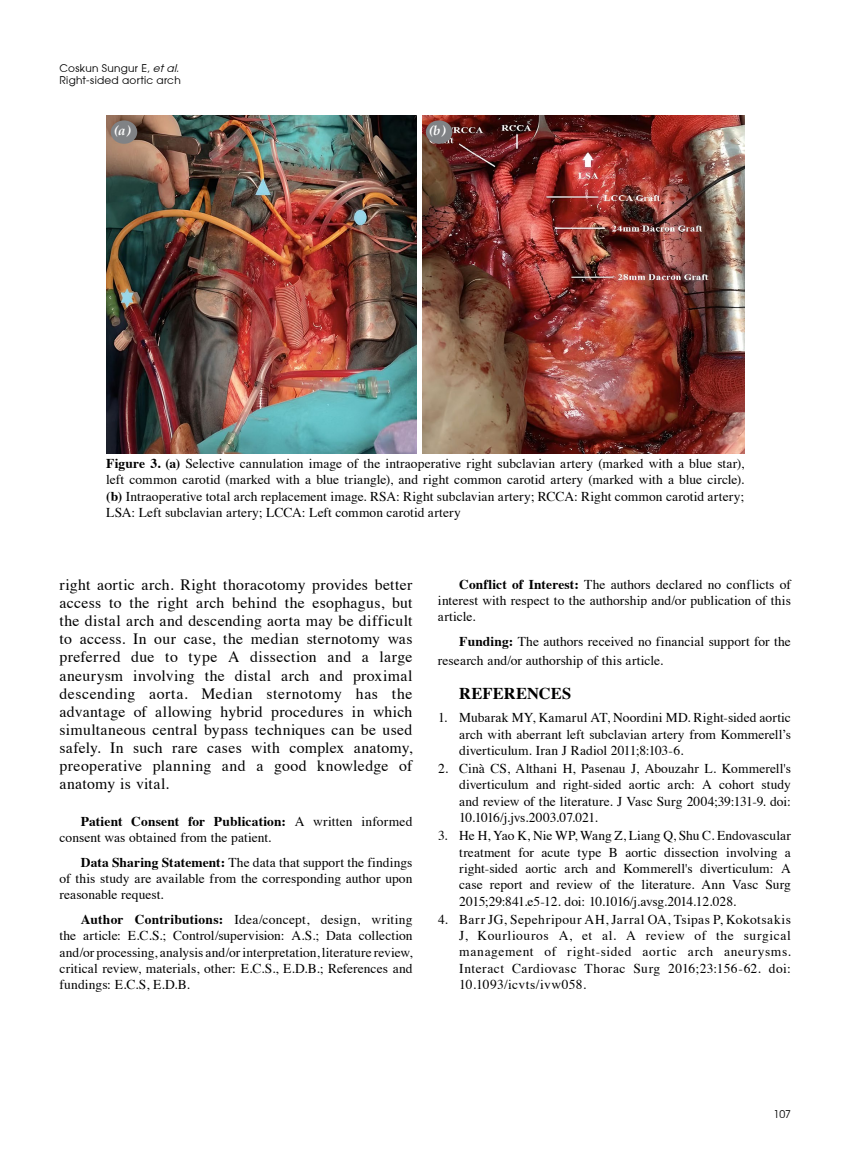
<style>
.page{position:relative;width:859px;height:1170px;background:#fff}
.page>*{position:absolute;margin:0;border:0;box-sizing:border-box;transform-origin:0 0}
.t1{font:700 16.5px "Times";color:#000}
.t2{font:15.75px/18px "Times";letter-spacing:.02em;color:#000;text-align:justify}
.t3{font:13.5px/16.4px "Times";letter-spacing:.005em;color:#000;text-align:justify}
.t4{font:italic 700 13.5px "Palatino";color:#fff}
.t5{font:10.5px/12.6px "Avant Garde";letter-spacing:.03em;color:#000}
.s1{font-style:italic}
.s2{font-weight:700}
</style>
<div class="page">
<img style="left:106px;top:116px;width:638px;height:337px">
<hr style="left:417px;top:115px;width:4px;height:339px;background:#fff">
<div style="left:111px;top:120px;width:26px;height:24px;background:#808285;border-radius:50%"></div>
<div style="left:426px;top:120px;width:26px;height:24px;background:#808285;border-radius:50%"></div>
<p class="t5" style="left:60px;top:61px;width:124px">Coskun Sungur E, <span class="s1">etal.<br></span>Right-sided aortic arch</p>
<p class="t4" style="left:114px;top:119px;width:18px">(a)</p>
<p class="t4" style="left:429px;top:119px;width:17px">(b)</p>
<p class="t3" style="left:106px;top:453px;width:639px"><span class="s2">Figure 3. (a)</span> Selective cannulation image of the intraoperative right subclavian artery (marked with a blue star), left common carotid (marked with a blue triangle), and right common carotid artery (marked with a blue circle). <span class="s2">(b)</span> Intraoperative total arch replacement image. RSA: Right subclavian artery; RCCA: Right common carotid artery; LSA: Left subclavian artery; LCCA: Left common carotid artery</p>
<p class="t2" style="left:60px;top:574px;width:354px">right aortic arch. Right thoracotomy provides better access to the right arch behind the esophagus, but the distal arch and descending aorta may be difficult to access. In our case, the median sternotomy was preferred due to type A dissection and a large aneurysm involving the distal arch and proximal descending aorta. Median sternotomy has the advantage of allowing hybrid procedures in which simultaneous central bypass techniques can be used safely. In such rare cases with complex anatomy, preoperative planning and a good knowledge of anatomy is vital.</p>
<p class="t3" style="left:60px;top:812px;width:354px;text-indent:21px"><span class="s2">Patient Consent for Publication:</span> A written informed consent was obtained from the patient.</p>
<p class="t3" style="left:60px;top:853px;width:354px;text-indent:21px"><span class="s2">Data Sharing Statement:</span> The data that support the findings of this study are available from the corresponding author upon reasonable request.</p>
<p class="t3" style="left:60px;top:910px;width:354px;text-indent:21px"><span class="s2">Author Contributions:</span> Idea/concept, design, writing the article: E.C.S.; Control/supervision: A.S.; Data collection and/or processing, analysis and/or interpretation, literature review, critical review, materials, other: E.C.S., E.D.B.; References and fundings: E.C.S, E.D.B.</p>
<p class="t3" style="left:438px;top:575px;width:354px;text-indent:21px"><span class="s2">Conflict of Interest:</span> The authors declared no conflicts of interest with respect to the authorship and/or publication of this article.</p>
<p class="t3" style="left:438px;top:631px;width:354px;line-height:18.1px;text-indent:21px"><span class="s2">Funding:</span> The authors received no financial support for the research and/or authorship of this article.</p>
<p class="t1" style="left:459px;top:678px;width:113px">REFERENCES</p>
<p class="t3" style="left:459px;top:708px;width:333px;text-indent:-21px">1. Mubarak MY, Kamarul AT, Noordini MD. Right-sided aortic arch with aberrant left subclavian artery from Kommerell’s diverticulum. Iran J Radiol 2011;8:103-6.</p>
<p class="t3" style="left:459px;top:759px;width:333px;text-indent:-21px">2. Cinà CS, Althani H, Pasenau J, Abouzahr L. Kommerell's diverticulum and right-sided aortic arch: A cohort study and review of the literature. J Vasc Surg 2004;39:131-9. doi:<br>10.1016/j.jvs.2003.07.021.</p>
<p class="t3" style="left:459px;top:826px;width:333px;text-indent:-21px">3. He H, Yao K, Nie WP, Wang Z, Liang Q, Shu C. Endovascular treatment for acute type B aortic dissection involving a right-sided aortic arch and Kommerell's diverticulum: A case report and review of the literature. Ann Vasc Surg 2015;29:841.e5-12. doi: 10.1016/j.avsg.2014.12.028.</p>
<p class="t3" style="left:459px;top:909px;width:333px;text-indent:-21px">4. Barr JG, Sepehripour AH, Jarral OA, Tsipas P, Kokotsakis J, Kourliouros A, et al. A review of the surgical management of right-sided aortic arch aneurysms.<br>Interact Cardiovasc Thorac Surg 2016;23:156-62. doi:<br>10.1093/icvts/ivw058.</p>
<p class="t5" style="left:774px;top:1107px;width:19px">107</p>
</div>
